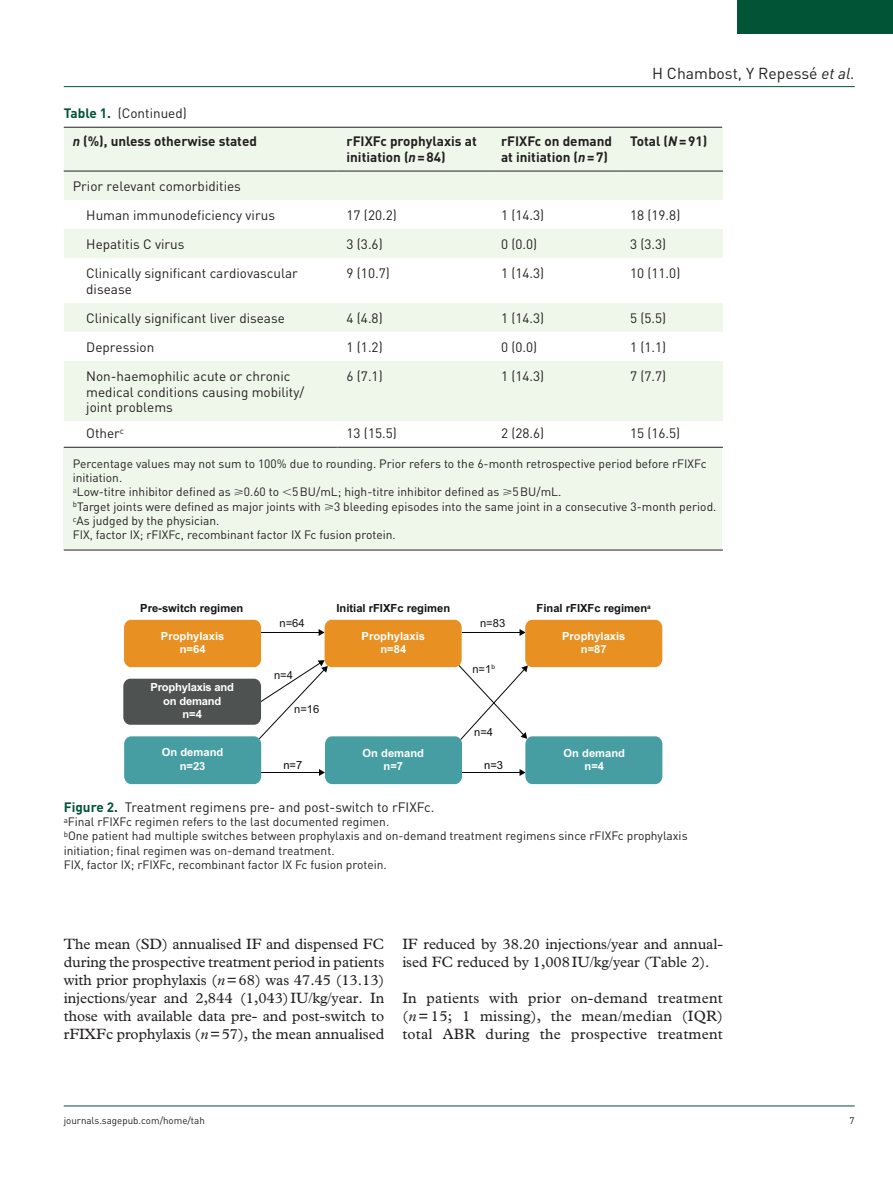
<style>
.page{position:relative;width:893px;height:1191px;background:#fff}
.page>*{position:absolute;margin:0;border:0;box-sizing:border-box;transform-origin:0 0}
.t1{font:15.75px "DIN";color:#231f20}
.t2{font:15px/18px "Plantin Std";letter-spacing:-.005em;color:#231f20;text-align:justify}
.t3{font:13.5px/15.8px "DIN";color:#231f20}
.t4{font:700 13.5px/15.8px "DIN";color:#231f20}
.t5{font:12px/14.2px "DIN";color:#231f20}
.t6{font:700 11.25px/13.4px "Arial";color:#fff;text-align:center}
.t7{font:700 11.25px "Arial";color:#111415}
.t8{font:700 11.25px/13.4px "Arial";letter-spacing:-.02em;color:#fff;text-align:center}
.t9{font:11.25px "Arial";color:#111415}
.t10{font:11.25px "Arial";color:#050605}
.t11{font:9.75px "DIN";color:#231f20}
.s1{font-weight:700;color:#015436}
.s2{font-style:italic}
</style>
<div class="page">
<hr style="left:64px;top:86px;width:791px;height:1px;background:#015436">
<hr style="left:64px;top:1105px;width:791px;height:1px;background:#015436">
<div style="left:738px;top:0;width:155px;height:34px;background:#015436"></div>
<div style="left:64px;top:447px;width:658px;height:103px;background:#eff7ea"></div>
<hr style="left:261px;top:632px;width:59px;height:1px;background:#050605">
<svg style="left:319px;top:629px;width:6px;height:7px"></svg>
<hr style="left:462px;top:632px;width:59px;height:1px;background:#050605">
<svg style="left:520px;top:629px;width:5px;height:7px"></svg>
<hr style="left:462px;top:772px;width:59px;height:1px;background:#050605">
<svg style="left:520px;top:769px;width:5px;height:7px"></svg>
<hr style="left:261px;top:772px;width:59px;height:1px;background:#050605">
<svg style="left:319px;top:769px;width:6px;height:7px"></svg>
<div style="left:525px;top:736px;width:137px;height:48px;background:#469ea2;border-radius:7px"></div>
<div style="left:124px;top:620px;width:137px;height:47px;background:#e89022;border-radius:7px"></div>
<div style="left:124px;top:736px;width:137px;height:48px;background:#469ea2;border-radius:7px"></div>
<div style="left:325px;top:620px;width:137px;height:47px;background:#e89022;border-radius:7px"></div>
<div style="left:325px;top:736px;width:137px;height:48px;background:#469ea2;border-radius:7px"></div>
<div style="left:525px;top:620px;width:137px;height:47px;background:#e89022;border-radius:7px"></div>
<div style="left:123px;top:678px;width:138px;height:47px;background:#4e5352;border-radius:7px"></div>
<svg style="left:458px;top:664px;width:70px;height:77px"></svg>
<svg style="left:258px;top:660px;width:70px;height:80px"></svg>
<hr style="left:64px;top:549px;width:659px;height:1px;background:#231f20">
<div style="left:64px;top:128px;width:659px;height:72px;background:#eff7ea"></div>
<svg style="left:64px;top:229px;width:659px;height:218px;fill:#eff7ea"></svg>
<hr style="left:64px;top:171px;width:273px;height:1px;background:#231f20">
<hr style="left:338px;top:171px;width:154px;height:1px;background:#231f20">
<hr style="left:492px;top:171px;width:129px;height:1px;background:#231f20">
<hr style="left:621px;top:171px;width:102px;height:1px;background:#231f20">
<hr style="left:64px;top:447px;width:273px;height:1px;background:#231f20">
<hr style="left:338px;top:447px;width:154px;height:1px;background:#231f20">
<hr style="left:492px;top:447px;width:129px;height:1px;background:#231f20">
<hr style="left:621px;top:447px;width:102px;height:1px;background:#231f20">
<hr style="left:64px;top:127px;width:658px;height:1px;background:#231f20">
<p class="t3" style="left:64px;top:105px;width:125px"><span class="s1">Table 1.</span> (Continued)</p>
<h1 class="t1" style="left:652px;top:63px;width:204px">H Chambost, Y Repessé <span class="s2">et al.</span></h1>
<p class="t4" style="left:73px;top:133px;width:186px"><span class="s2">n</span> (%), unless otherwise stated</p>
<p class="t4" style="left:347px;top:133px;width:132px">rFIXFc prophylaxis at initiation (<span class="s2">n</span>=84)</p>
<p class="t4" style="left:501px;top:133px;width:113px">rFIXFc on demand at initiation (<span class="s2">n</span>=7)</p>
<p class="t4" style="left:630px;top:133px;width:79px">Total (<span class="s2">N</span>=91)</p>
<p class="t3" style="left:86px;top:171px;width:190px;line-height:29px;text-indent:-14px">Prior relevant comorbidities<br>Human immunodeficiency virus</p>
<p class="t3" style="left:347px;top:207px;width:52px">17 (20.2)</p>
<p class="t3" style="left:501px;top:207px;width:45px">1 (14.3)</p>
<p class="t3" style="left:630px;top:207px;width:52px">18 (19.8)</p>
<p class="t3" style="left:86px;top:236px;width:100px">Hepatitis C virus</p>
<p class="t3" style="left:347px;top:236px;width:38px">3 (3.6)</p>
<p class="t3" style="left:501px;top:236px;width:38px">0 (0.0)</p>
<p class="t3" style="left:630px;top:236px;width:38px">3 (3.3)</p>
<p class="t3" style="left:86px;top:265px;width:213px">Clinically significant cardiovascular disease</p>
<p class="t3" style="left:347px;top:265px;width:45px">9 (10.7)</p>
<p class="t3" style="left:501px;top:265px;width:45px">1 (14.3)</p>
<p class="t3" style="left:630px;top:265px;width:52px">10 (11.0)</p>
<p class="t3" style="left:86px;top:310px;width:200px">Clinically significant liver disease</p>
<p class="t3" style="left:347px;top:310px;width:38px">4 (4.8)</p>
<p class="t3" style="left:501px;top:310px;width:45px">1 (14.3)</p>
<p class="t3" style="left:630px;top:310px;width:38px">5 (5.5)</p>
<p class="t3" style="left:86px;top:339px;width:69px">Depression</p>
<p class="t3" style="left:347px;top:339px;width:38px">1 (1.2)</p>
<p class="t3" style="left:501px;top:339px;width:38px">0 (0.0)</p>
<p class="t3" style="left:630px;top:339px;width:38px">1 (1.1)</p>
<p class="t3" style="left:86px;top:368px;width:219px">Non-haemophilic acute or chronic medical conditions causing mobility/ joint problems</p>
<p class="t3" style="left:347px;top:368px;width:38px">6 (7.1)</p>
<p class="t3" style="left:501px;top:368px;width:45px">1 (14.3)</p>
<p class="t3" style="left:630px;top:368px;width:38px">7 (7.7)</p>
<p class="t3" style="left:86px;top:425px;width:39px">Other<sup>c</sup></p>
<p class="t3" style="left:346px;top:425px;width:52px">13 (15.5)</p>
<p class="t3" style="left:501px;top:425px;width:45px">2 (28.6)</p>
<p class="t3" style="left:630px;top:425px;width:52px">15 (16.5)</p>
<p class="t5" style="left:73px;top:456px;width:645px">Percentage values may not sum to 100% due to rounding. Prior refers to the 6-month retrospective period before rFIXFc initiation.<br><sup>a</sup>Low-titre inhibitor defined as ⩾0.60 to 5BU/mL; high-titre inhibitor defined as ⩾5BU/mL.<br><sup>b</sup>Target joints were defined as major joints with ⩾3 bleeding episodes into the same joint in a consecutive 3-month period. <sup>c</sup>As judged by the physician.<br>FIX, factor IX; rFIXFc, recombinant factor IX Fc fusion protein.</p>
<p class="t7" style="left:140px;top:601px;width:105px">Pre-switch regimen</p>
<p class="t7" style="left:336px;top:601px;width:115px">Initial rFIXFc regimen</p>
<p class="t7" style="left:537px;top:601px;width:116px">Final rFIXFc regimen<sup>a</sup></p>
<p class="t9" style="left:279px;top:615px;width:27px">n=64</p>
<p class="t9" style="left:480px;top:615px;width:27px">n=83</p>
<p class="t6" style="left:161px;top:629px;width:65px">Prophylaxis n=64</p>
<p class="t8" style="left:151px;top:681px;width:85px">Prophylaxis and on demand<br>n=4</p>
<p class="t9" style="left:274px;top:667px;width:20px">n=4</p>
<p class="t9" style="left:294px;top:701px;width:27px">n=16</p>
<p class="t6" style="left:362px;top:629px;width:65px">Prophylaxis n=84</p>
<p class="t6" style="left:562px;top:629px;width:65px">Prophylaxis n=87</p>
<p class="t9" style="left:472px;top:661px;width:24px">n=1<sup>b</sup></p>
<p class="t9" style="left:474px;top:725px;width:20px">n=4</p>
<p class="t6" style="left:162px;top:746px;width:63px">On demand n=23</p>
<p class="t6" style="left:363px;top:746px;width:63px">On demand n=7</p>
<p class="t6" style="left:564px;top:746px;width:63px">On demand n=4</p>
<p class="t10" style="left:484px;top:757px;width:20px">n=3</p>
<p class="t10" style="left:283px;top:757px;width:20px">n=7</p>
<p class="t3" style="left:64px;top:799px;width:372px"><span class="s1">Figure 2.</span> Treatment regimens pre- and post-switch to rFIXFc.</p>
<p class="t5" style="left:64px;top:814px;width:625px"><sup>a</sup>Final rFIXFc regimen refers to the last documented regimen.<br><sup>b</sup>One patient had multiple switches between prophylaxis and on-demand treatment regimens since rFIXFc prophylaxis initiation; final regimen was on-demand treatment.<br>FIX, factor IX; rFIXFc, recombinant factor IX Fc fusion protein.</p>
<p class="t2" style="left:64px;top:935px;width:322px">The mean (SD) annualised IF and dispensed FC during the prospective treatment period in patients with prior prophylaxis (<span class="s2">n</span>=68) was 47.45 (13.13) injections/year and 2,844 (1,043)IU/kg/year. In those with available data pre- and post-switch to rFIXFc prophylaxis (<span class="s2">n</span>=57), the mean annualised</p>
<p class="t2" style="left:402px;top:935px;width:322px">IF reduced by 38.20 injections/year and annual&shy;ised FC reduced by 1,008IU/kg/year (Table 2).</p>
<p class="t2" style="left:402px;top:989px;width:322px">In patients with prior on-demand treatment (<span class="s2">n</span>=15; 1 missing), the mean/median (IQR) total ABR during the prospective treatment</p>
<p class="t11" style="left:64px;top:1114px;width:143px">journals.sagepub.com/home/tah</p>
<p class="t11" style="left:850px;top:1114px;width:7px">7</p>
</div>
